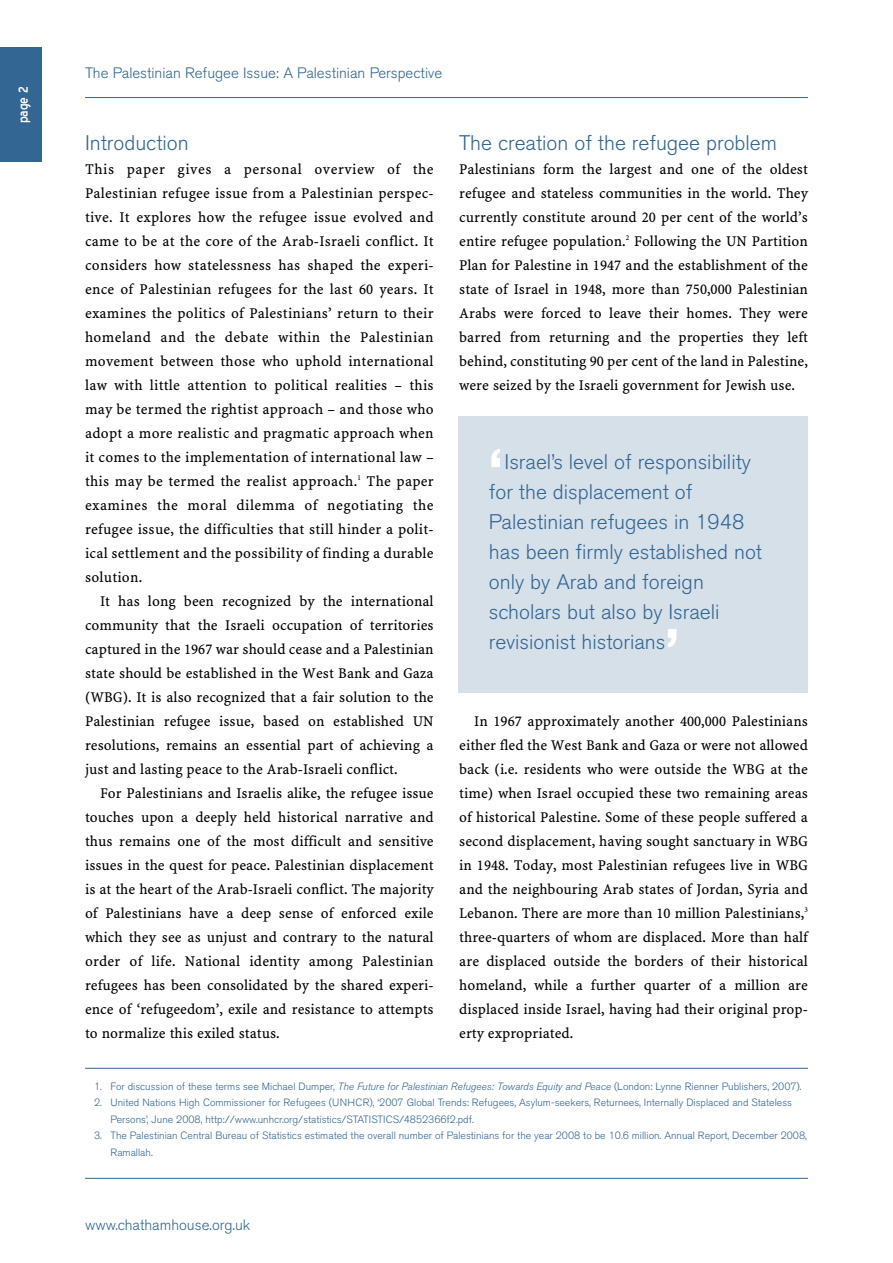
<style>
.page{position:relative;width:893px;height:1263px;background:#fff}
.page>*{position:absolute;margin:0;border:0;box-sizing:border-box;transform-origin:0 0}
.t1{font:700 54px "Akzidenz Grotesk BE";color:#fff}
.t2{font:300 21px/30px "Akzidenz Grotesk BE";color:#336693}
.t3{font:16.5px "Blue Highway";color:#fff}
.t4{font:15px/24px "Minion Web Pro";color:#000;text-align:justify}
.t5{font:300 15px "Akzidenz Grotesk BE";color:#336693}
.t6{font:300 10.5px/16.5px "Akzidenz Grotesk BE";color:#336693}
.s1{font-style:italic}
</style>
<div class="page">
<div style="left:0;top:47px;width:42px;height:115px;background:#336693"></div>
<hr style="left:85px;top:97px;width:723px;height:1px;background:#336693">
<hr style="left:85px;top:1178px;width:723px;height:1px;background:#336693">
<hr style="left:85px;top:1068px;width:723px;height:1px;background:#336693">
<div style="left:459px;top:417px;width:349px;height:276px;background:#d6e0e9"></div>
<p class="t3" style="left:16px;top:123px;width:39px;rotate:-90deg">page 2</p>
<p class="t5" style="left:85px;top:66px;width:359px">The Palestinian Refugee Issue: A Palestinian Perspective</p>
<h2 class="t2" style="left:459px;top:129px;width:319px">The creation of the refugee problem</h2>
<p class="t4" style="left:459px;top:157px;width:350px">Palestinians form the largest and one of the oldest refugee and stateless communities in the world. They currently constitute around 20 per cent of the world’s entire refugee population.<sup>2</sup> Following the UN Partition Plan for Palestine in 1947 and the establishment of the state of Israel in 1948, more than 750,000 Palestinian Arabs were forced to leave their homes. They were barred from returning and the properties they left behind, constituting 90 per cent of the land in Palestine, were seized by the Israeli government for Jewish use.</p>
<h2 class="t2" style="left:85px;top:129px;width:105px">Introduction</h2>
<p class="t4" style="left:85px;top:157px;width:350px">This paper gives a personal overview of the Palestinian refugee issue from a Palestinian perspec&shy;tive. It explores how the refugee issue evolved and came to be at the core of the Arab-Israeli conflict. It considers how statelessness has shaped the experi&shy;ence of Palestinian refugees for the last 60 years. It examines the politics of Palestinians’ return to their homeland and the debate within the Palestinian movement between those who uphold international law with little attention to political realities – this may be termed the rightist approach – and those who adopt a more realistic and pragmatic approach when it comes to the implementation of international law – this may be termed the realist approach.<sup>1</sup> The paper examines the moral dilemma of negotiating the refugee issue, the difficulties that still hinder a polit&shy;ical settlement and the possibility of finding a durable solution.</p>
<p class="t4" style="left:85px;top:589px;width:350px;text-indent:15px">It has long been recognized by the international community that the Israeli occupation of territories captured in the 1967 war should cease and a Palestinian state should be established in the West Bank and Gaza (WBG). It is also recognized that a fair solution to the Palestinian refugee issue, based on established UN resolutions, remains an essential part of achieving a just and lasting peace to the Arab-Israeli conflict.</p>
<p class="t4" style="left:85px;top:781px;width:350px;text-indent:15px">For Palestinians and Israelis alike, the refugee issue touches upon a deeply held historical narrative and thus remains one of the most difficult and sensitive issues in the quest for peace. Palestinian displacement is at the heart of the Arab-Israeli conflict. The majority of Palestinians have a deep sense of enforced exile which they see as unjust and contrary to the natural order of life. National identity among Palestinian refugees has been consolidated by the shared experi&shy;ence of ‘refugeedom’, exile and resistance to attempts to normalize this exiled status.</p>
<h1 class="t1" style="left:489px;top:447px;width:15px">‘</h1>
<h2 class="t2" style="left:489px;top:449px;width:275px;text-indent:16px">Israel’s level of responsibility for the displacement of<br>Palestinian refugees in 1948 has been firmly established not only by Arab and foreign scholars but also by Israeli revisionist historians</h2>
<h1 class="t1" style="left:665px;top:627px;width:15px">’</h1>
<p class="t4" style="left:459px;top:709px;width:350px;text-indent:15px">In 1967 approximately another 400,000 Palestinians either fled the West Bank and Gaza or were not allowed back (i.e. residents who were outside the WBG at the time) when Israel occupied these two remaining areas of historical Palestine. Some of these people suffered a second displacement, having sought sanctuary in WBG in 1948. Today, most Palestinian refugees live in WBG and the neighbouring Arab states of Jordan, Syria and Lebanon. There are more than 10 million Palestinians,<sup>3 </sup>three-quarters of whom are displaced. More than half are displaced outside the borders of their historical homeland, while a further quarter of a million are displaced inside Israel, having had their original prop&shy;erty expropriated.</p>
<p class="t6" style="left:94px;top:1079px;width:709px">1. For discussion of these terms see Michael Dumper, <span class="s1">The Future for Palestinian Refugees: Towards Equity and Peace</span> (London: Lynne Rienner Publishers, 2007).</p>
<p class="t6" style="left:111px;top:1095px;width:683px;text-indent:-16px">2. United Nations High Commissioner for Refugees (UNHCR), ‘2007 Global Trends: Refugees, Asylum-seekers, Returnees, Internally Displaced and Stateless<br>Persons’, June 2008, http://www.unhcr.org/statistics/STATISTICS/4852366f2.pdf.</p>
<p class="t6" style="left:111px;top:1128px;width:698px;text-indent:-16px">3. The Palestinian Central Bureau of Statistics estimated the overall number of Palestinians for the year 2008 to be 10.6 million. Annual Report, December 2008,<br>Ramallah.</p>
<p class="t5" style="left:85px;top:1218px;width:167px">www.chathamhouse.org.uk</p>
</div>
